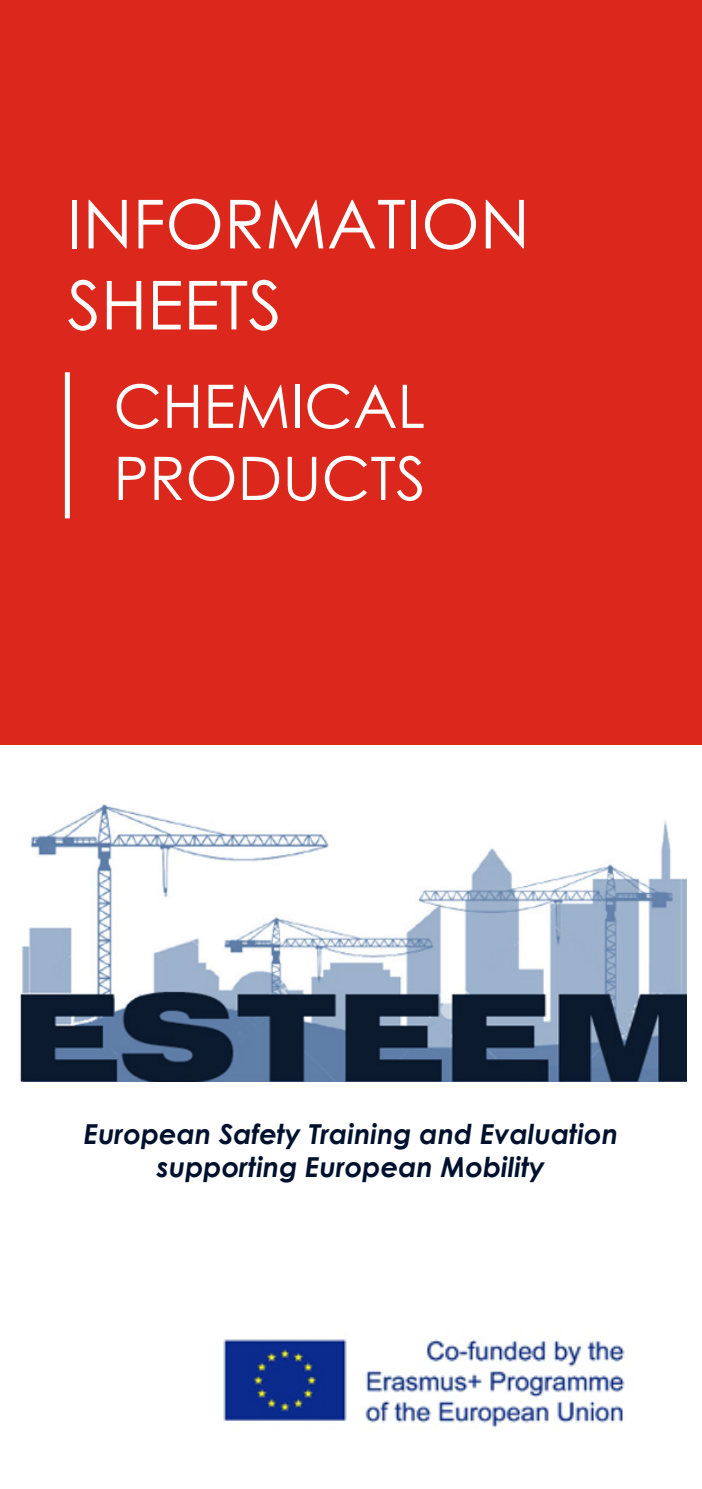
<style>
.page{position:relative;width:702px;height:1489px;background:#fff}
.page>*{position:absolute;margin:0;border:0;box-sizing:border-box;transform-origin:0 0}
.t1{font:67.5px "Century Gothic";color:#fff}
.t2{font:60px "Century Gothic";color:#fff}
.t3{font:italic 700 27.5px/33px "Century Gothic";color:#00112d;text-align:center}
</style>
<div class="page">
<div style="left:0;top:0;width:702px;height:744px;background:#dc271d"></div>
<img style="left:19px;top:804px;width:668px;height:277px">
<img style="left:223px;top:1339px;width:402px;height:89px">
<div style="left:65px;top:372px;width:5px;height:146px;background:#fff"></div>
<p class="t1" style="left:67px;top:177px;width:464px">INFORMATION</p>
<p class="t1" style="left:67px;top:258px;width:216px">SHEETS</p>
<p class="t2" style="left:113px;top:364px;width:313px">CHEMICAL</p>
<p class="t2" style="left:113px;top:436px;width:314px">PRODUCTS</p>
<p class="t3" style="left:84px;top:1116px;width:536px">European Safety Training and Evaluation supporting European Mobility</p>
</div>
